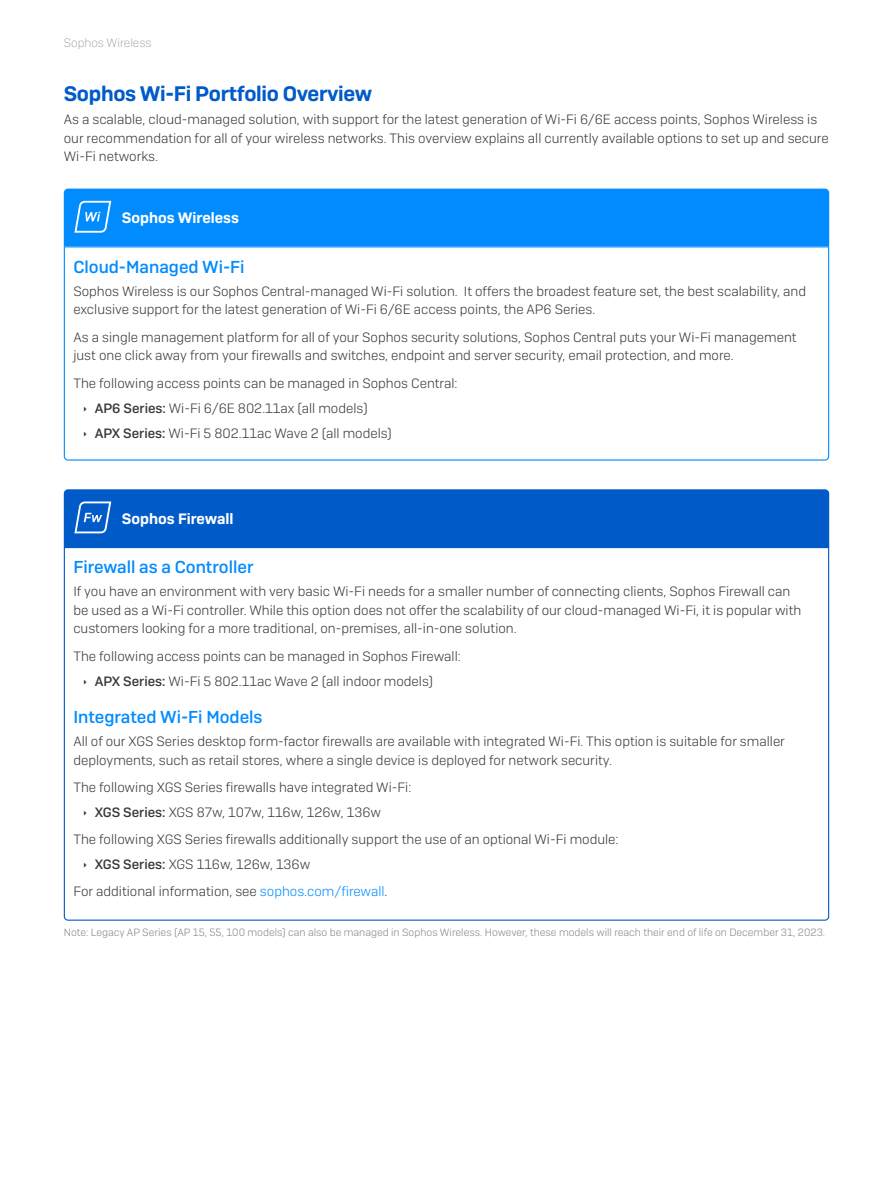
<style>
.page{position:relative;width:893px;height:1191px;background:#fff}
.page>*{position:absolute;margin:0;border:0;box-sizing:border-box;transform-origin:0 0}
.Subheading_1{font:600 21px "Sophos Sans";letter-spacing:-.015em;color:#005bc8}
.Subheading_2{font:500 17.25px "Sophos Sans";color:#008bff}
.Subheading_3{font:600 15px "Sophos Sans";color:#fff}
.Body_Copy{font:300 13.5px/18.8px "Sophos Sans";color:#363738}
.t1{font:200 12px "Sophos Sans";color:#83868b}
.Note{font:300 10.5px "Sophos Sans";color:#83868b}
.s1{font-weight:500}
.s2{color:#008bff}
</style>
<div class="page">
<svg style="left:63px;top:246px;width:767px;height:215px"></svg>
<div style="left:64px;top:189px;width:765px;height:57px;background:#008bff"></div>
<svg style="left:74px;top:201px;width:37px;height:32px"></svg>
<svg style="left:63px;top:546px;width:767px;height:375px"></svg>
<div style="left:64px;top:489px;width:765px;height:58px;background:#005bc8"></div>
<svg style="left:74px;top:501px;width:37px;height:32px"></svg>
<p class="t1" style="left:64px;top:36px;width:89px">Sophos Wireless</p>
<p class="Subheading_1" style="left:64px;top:80px;width:310px">Sophos Wi-Fi Portfolio Overview</p>
<p class="Body_Copy" style="left:64px;top:109px;width:766px">As a scalable, cloud-managed solution, with support for the latest generation of Wi-Fi 6/6E access points, Sophos Wireless is our recommendation for all of your wireless networks. This overview explains all currently available options to set up and secure<br>Wi-Fi networks.</p>
<p class="Subheading_3" style="left:122px;top:208px;width:119px">Sophos Wireless</p>
<p class="Subheading_2" style="left:73px;top:256px;width:173px">Cloud-Managed Wi-Fi</p>
<p class="Body_Copy" style="left:73px;top:281px;width:734px">Sophos Wireless is our Sophos Central-managed Wi-Fi solution. It offers the broadest feature set, the best scalability, and exclusive support for the latest generation of Wi-Fi 6/6E access points, the AP6 Series.</p>
<p class="Body_Copy" style="left:73px;top:327px;width:725px">As a single management platform for all of your Sophos security solutions, Sophos Central puts your Wi-Fi management just one click away from your firewalls and switches, endpoint and server security, email protection, and more.</p>
<p class="Body_Copy" style="left:73px;top:373px;width:386px">The following access points can be managed in Sophos Central:</p>
<p class="Body_Copy" style="left:95px;top:398px;width:274px"><span class="s1">AP6 Series:</span> Wi-Fi 6/6E 802.11ax (all models)</p>
<p class="Body_Copy" style="left:95px;top:423px;width:299px"><span class="s1">APX Series:</span> Wi-Fi 5 802.11ac Wave 2 (all models)</p>
<p class="Subheading_3" style="left:122px;top:509px;width:113px">Sophos Firewall</p>
<p class="Subheading_2" style="left:73px;top:556px;width:182px">Firewall as a Controller</p>
<p class="Body_Copy" style="left:73px;top:581px;width:729px">If you have an environment with very basic Wi-Fi needs for a smaller number of connecting clients, Sophos Firewall can be used as a Wi-Fi controller. While this option does not offer the scalability of our cloud-managed Wi-Fi, it is popular with customers looking for a more traditional, on-premises, all-in-one solution.</p>
<p class="Body_Copy" style="left:73px;top:646px;width:389px">The following access points can be managed in Sophos Firewall:</p>
<p class="Body_Copy" style="left:95px;top:671px;width:340px"><span class="s1">APX Series:</span> Wi-Fi 5 802.11ac Wave 2 (all indoor models)</p>
<p class="Subheading_2" style="left:73px;top:706px;width:191px">Integrated Wi-Fi Models</p>
<p class="Body_Copy" style="left:73px;top:731px;width:713px">All of our XGS Series desktop form-factor firewalls are available with integrated Wi-Fi. This option is suitable for smaller deployments, such as retail stores, where a single device is deployed for network security.</p>
<p class="Body_Copy" style="left:73px;top:777px;width:339px">The following XGS Series firewalls have integrated Wi-Fi:</p>
<p class="Body_Copy" style="left:95px;top:802px;width:288px"><span class="s1">XGS Series:</span> XGS 87w, 107w, 116w, 126w, 136w</p>
<p class="Body_Copy" style="left:73px;top:829px;width:547px">The following XGS Series firewalls additionally support the use of an optional Wi-Fi module:</p>
<p class="Body_Copy" style="left:95px;top:854px;width:217px"><span class="s1">XGS Series:</span> XGS 116w, 126w, 136w</p>
<p class="Body_Copy" style="left:73px;top:882px;width:316px">For additional information, see <span class="s2">sophos.com/firewall</span>.</p>
<p class="Note" style="left:64px;top:926px;width:763px">Note: Legacy AP Series (AP 15, 55, 100 models) can also be managed in Sophos Wireless. However, these models will reach their end of life on December 31, 2023.</p>
</div>
